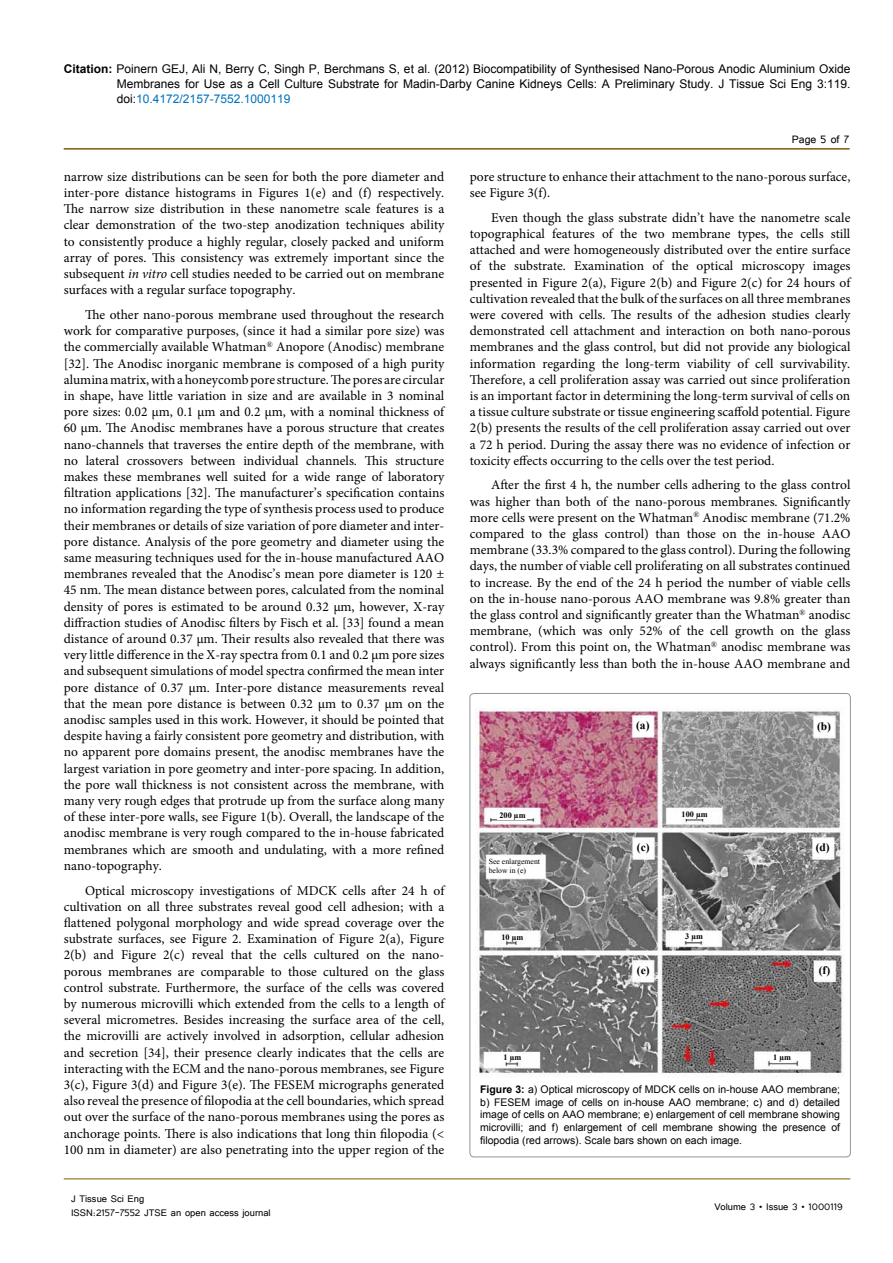
<style>
.page{position:relative;width:893px;height:1263px;background:#fff}
.page>*{position:absolute;margin:0;border:0;box-sizing:border-box;transform-origin:0 0}
.t1{font:13.5px/16.2px "Minion Pro";color:#000;text-align:justify}
.t2{font:13.5px "Tunga";color:#000}
.t3{font:12px/15px "Arial";color:#000;text-align:justify}
.t4{font:12px/14.4px "Tunga";color:#000}
.t5{font:700 11.55px "Times New Roman";color:#000}
.t6{font:10.5px/12.6px "Arial";color:#000;text-align:justify}
.t7{font:700 8.25px "Times New Roman";color:#000}
.t8{font:7.8px/9.3px "Times New Roman";color:#000}
.s1{font-weight:700}
.s2{color:#0072bc}
.s3{font-style:italic}
</style>
<div class="page">
<hr style="left:64px;top:148px;width:786px;height:2px;background:#7f5d00">
<hr style="left:64px;top:1179px;width:786px;height:1px;background:#7f5d00">
<img style="left:475px;top:708px;width:368px;height:366px">
<div style="left:497px;top:811px;width:30px;height:8px;background:#fefefe"></div>
<div style="left:487px;top:857px;width:57px;height:20px;background:#fefefe"></div>
<svg style="left:501px;top:934px;width:23px;height:8px"></svg>
<div style="left:502px;top:1053px;width:20px;height:9px;background:#fefefe"></div>
<div style="left:635px;top:963px;width:17px;height:15px;background:#fefefe"></div>
<div style="left:683px;top:931px;width:23px;height:10px;background:#fefefe"></div>
<div style="left:679px;top:809px;width:30px;height:10px;background:#fefefe"></div>
<div style="left:634px;top:841px;width:17px;height:15px;background:#fefefe"></div>
<div style="left:772px;top:1053px;width:20px;height:9px;background:#fff"></div>
<div style="left:816px;top:964px;width:16px;height:14px;background:#fdfdfd"></div>
<div style="left:813px;top:840px;width:19px;height:17px;background:#fefefe"></div>
<div style="left:814px;top:718px;width:20px;height:18px;background:#fefefe"></div>
<div style="left:634px;top:718px;width:18px;height:16px;background:#fefefe"></div>
<p class="t3" style="left:117px;top:61px;width:735px;text-indent:-53px"><span class="s1">Citation:</span> Poinern GEJ, Ali N, Berry C, Singh P, Berchmans S, et al. (2012) Biocompatibility of Synthesised Nano-Porous Anodic Aluminium Oxide Membranes for Use as a Cell Culture Substrate for Madin-Darby Canine Kidneys Cells: A Preliminary Study. J Tissue Sci Eng 3:119. doi:<span class="s2">10.4172/2157-7552.1000119</span></p>
<p class="t2" style="left:792px;top:131px;width:59px">Page 5 of 7</p>
<p class="t1" style="left:64px;top:168px;width:382px">narrow size distributions can be seen for both the pore diameter and inter-pore distance histograms in Figures 1(e) and (f) respectively.<br>The narrow size distribution in these nanometre scale features is a clear demonstration of the two-step anodization techniques ability to consistently produce a highly regular, closely packed and uniform array of pores. This consistency was extremely important since the subsequent <span class="s3">in vitro</span> cell studies needed to be carried out on membrane surfaces with a regular surface topography.</p>
<p class="t1" style="left:64px;top:307px;width:382px;text-indent:21px">The other nano-porous membrane used throughout the research work for comparative purposes, (since it had a similar pore size) was the commercially available Whatman<sup>®</sup> Anopore (Anodisc) membrane [32]. The Anodisc inorganic membrane is composed of a high purity alumina matrix, with a honeycomb pore structure. The pores are circular in shape, have little variation in size and are available in 3 nominal pore sizes: 0.02 µm, 0.1 µm and 0.2 µm, with a nominal thickness of 60 µm. The Anodisc membranes have a porous structure that creates nano-channels that traverses the entire depth of the membrane, with no lateral crossovers between individual channels. This structure makes these membranes well suited for a wide range of laboratory filtration applications [32]. The manufacturer’s specification contains no information regarding the type of synthesis process used to produce their membranes or details of size variation of pore diameter and inter&shy;pore distance. Analysis of the pore geometry and diameter using the same measuring techniques used for the in-house manufactured AAO membranes revealed that the Anodisc’s mean pore diameter is 120 ± 45 nm. The mean distance between pores, calculated from the nominal density of pores is estimated to be around 0.32 µm, however, X-ray diffraction studies of Anodisc filters by Fisch et al. [33] found a mean distance of around 0.37 µm. Their results also revealed that there was very little difference in the X-ray spectra from 0.1 and 0.2 µm pore sizes and subsequent simulations of model spectra confirmed the mean inter pore distance of 0.37 µm. Inter-pore distance measurements reveal that the mean pore distance is between 0.32 µm to 0.37 µm on the anodisc samples used in this work. However, it should be pointed that despite having a fairly consistent pore geometry and distribution, with no apparent pore domains present, the anodisc membranes have the largest variation in pore geometry and inter-pore spacing. In addition, the pore wall thickness is not consistent across the membrane, with many very rough edges that protrude up from the surface along many of these inter-pore walls, see Figure 1(b). Overall, the landscape of the anodisc membrane is very rough compared to the in-house fabricated membranes which are smooth and undulating, with a more refined nano-topography.</p>
<p class="t1" style="left:64px;top:882px;width:382px;text-indent:21px">Optical microscopy investigations of MDCK cells after 24 h of cultivation on all three substrates reveal good cell adhesion; with a flattened polygonal morphology and wide spread coverage over the substrate surfaces, see Figure 2. Examination of Figure 2(a), Figure 2(b) and Figure 2(c) reveal that the cells cultured on the nano&shy;porous membranes are comparable to those cultured on the glass control substrate. Furthermore, the surface of the cells was covered by numerous microvilli which extended from the cells to a length of several micrometres. Besides increasing the surface area of the cell, the microvilli are actively involved in adsorption, cellular adhesion and secretion [34], their presence clearly indicates that the cells are interacting with the ECM and the nano-porous membranes, see Figure 3(c), Figure 3(d) and Figure 3(e). The FESEM micrographs generated also reveal the presence of filopodia at the cell boundaries, which spread out over the surface of the nano-porous membranes using the pores as anchorage points. There is also indications that long thin filopodia (&lt; 100 nm in diameter) are also penetrating into the upper region of the</p>
<p class="t4" style="left:71px;top:1190px;width:201px">J Tissue Sci Eng<br>ISSN:2157-7552 JTSE an open access journal</p>
<p class="t1" style="left:470px;top:168px;width:382px">pore structure to enhance their attachment to the nano-porous surface, see Figure 3(f).</p>
<p class="t1" style="left:470px;top:209px;width:382px;text-indent:21px">Even though the glass substrate didn’t have the nanometre scale topographical features of the two membrane types, the cells still attached and were homogeneously distributed over the entire surface of the substrate. Examination of the optical microscopy images presented in Figure 2(a), Figure 2(b) and Figure 2(c) for 24 hours of cultivation revealed that the bulk of the surfaces on all three membranes were covered with cells. The results of the adhesion studies clearly demonstrated cell attachment and interaction on both nano-porous membranes and the glass control, but did not provide any biological information regarding the long-term viability of cell survivability.<br>Therefore, a cell proliferation assay was carried out since proliferation is an important factor in determining the long-term survival of cells on a tissue culture substrate or tissue engineering scaffold potential. Figure 2(b) presents the results of the cell proliferation assay carried out over a 72 h period. During the assay there was no evidence of infection or toxicity effects occurring to the cells over the test period.</p>
<p class="t1" style="left:470px;top:477px;width:382px;text-indent:21px">After the first 4 h, the number cells adhering to the glass control was higher than both of the nano-porous membranes. Significantly more cells were present on the Whatman<sup>®</sup> Anodisc membrane (71.2% compared to the glass control) than those on the in-house AAO membrane (33.3% compared to the glass control). During the following days, the number of viable cell proliferating on all substrates continued to increase. By the end of the 24 h period the number of viable cells on the in-house nano-porous AAO membrane was 9.8% greater than the glass control and significantly greater than the Whatman<sup>®</sup> anodisc membrane, (which was only 52% of the cell growth on the glass control). From this point on, the Whatman<sup>®</sup> anodisc membrane was always significantly less than both the in-house AAO membrane and</p>
<p class="t5" style="left:636px;top:718px;width:15px">(a)</p>
<p class="t5" style="left:817px;top:718px;width:16px">(b)</p>
<p class="t7" style="left:499px;top:809px;width:28px">200 µm</p>
<p class="t7" style="left:682px;top:809px;width:28px">100 µm</p>
<p class="t8" style="left:489px;top:857px;width:53px">See enlargement below in (e)</p>
<p class="t7" style="left:501px;top:931px;width:23px">10 µm</p>
<p class="t7" style="left:503px;top:1052px;width:19px">1 µm</p>
<p class="t5" style="left:637px;top:839px;width:14px">(c)</p>
<p class="t5" style="left:816px;top:839px;width:16px">(d)</p>
<p class="t7" style="left:685px;top:931px;width:19px">3 µm</p>
<p class="t5" style="left:637px;top:962px;width:14px">(e)</p>
<p class="t5" style="left:819px;top:962px;width:13px">(f)</p>
<p class="t7" style="left:773px;top:1052px;width:19px">1 µm</p>
<p class="t6" style="left:480px;top:1083px;width:361px"><span class="s1">Figure 3:</span> a) Optical microscopy of MDCK cells on in-house AAO membrane; b) FESEM image of cells on in-house AAO membrane; c) and d) detailed image of cells on AAO membrane; e) enlargement of cell membrane showing microvilli; and f) enlargement of cell membrane showing the presence of filopodia (red arrows). Scale bars shown on each image.</p>
<p class="t4" style="left:714px;top:1199px;width:130px">Volume 3 • Issue 3 • 1000119</p>
</div>
